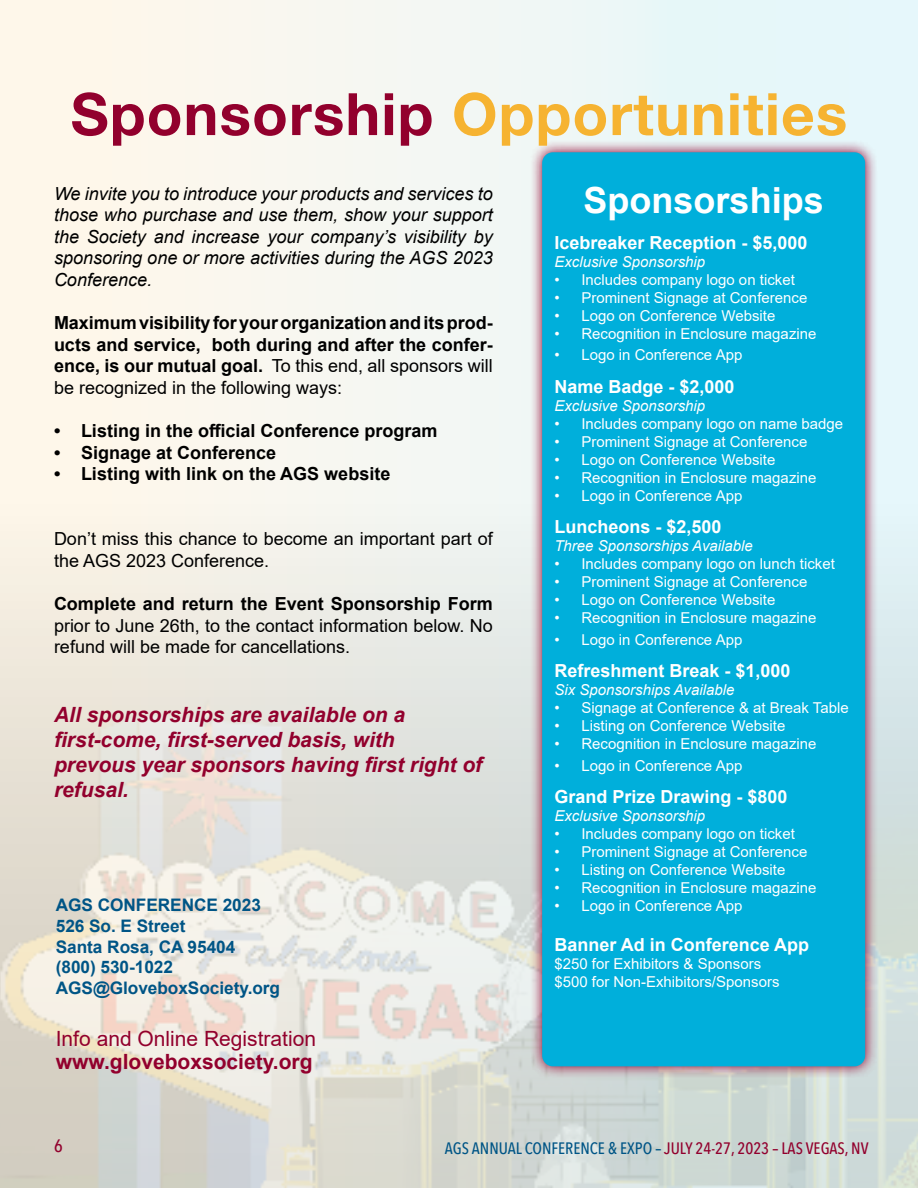
<style>
.page{position:relative;width:918px;height:1188px;background:#fff}
.page>*{position:absolute;margin:0;border:0;box-sizing:border-box;transform-origin:0 0}
.t1{font:700 58.5px "Helvetica Neue LT Pro";letter-spacing:.02em;color:#f6b331}
.t2{font:700 36px "Arial";color:#fff}
.t3{font:italic 700 21px/25.2px "Arial";color:#92002d}
.t4{font:21px "Arial";color:#92002d}
.t5{font:700 21px "Arial";color:#92002d}
.t6{font:700 18px/21.6px "Arial";color:#000;text-align:justify}
.t7{font:italic 18px/21.6px "Arial";color:#000;text-align:justify}
.t8{font:18px/21.6px "Arial";color:#000}
.t9{font:700 18px "Arial";color:#fff}
.t10{font:500 18px "Avenir Next Condensed";color:#92002d}
.t11{font:700 17.25px/20.7px "Arial";letter-spacing:-.005em;color:#005586}
.t12{font:500 16.5px "Avenir Next Condensed";color:#92002d}
.t13{font:15px/18px "Arial";color:#fff}
.t14{font:italic 15px "Arial";color:#fff}
.s1{color:#92002d}
.s2{font-weight:400}
.s3{color:#005586}
</style>
<div class="page">
<div style="left:0;top:0;width:918px;height:1188px;background:linear-gradient(to right,#fff7ea,#e2f7fd)"></div>
<img style="left:0;top:218px;width:918px;height:970px">
<svg style="left:530px;top:140px;width:348px;height:939px"></svg>
<div style="left:542px;top:152px;width:323px;height:914px;background:#00afdb;border-radius:11px"></div>
<h1 class="t1" style="left:71px;top:78px;width:778px"><span class="s1">Sponsorship</span> Opportunities</h1>
<p class="t7" style="left:54px;top:183px;width:440px">We invite you to introduce your products and services to those who purchase and use them, show your support the Society and increase your company’s visibility by sponsoring one or more activities during the AGS 2023<br>Conference.</p>
<p class="t6" style="left:54px;top:312px;width:440px">Maximum visibility for your organization and its prod&shy;ucts and service, both during and after the confer&shy;ence, is our mutual goal. <span class="s2">To this end, all sponsors will be recognized in the following ways:</span></p>
<p class="t6" style="left:54px;top:420px;width:385px">• Listing in the official Conference program</p>
<p class="t6" style="left:54px;top:442px;width:224px">• Signage at Conference</p>
<p class="t6" style="left:54px;top:464px;width:338px">• Listing with link on the AGS website</p>
<p class="t8" style="left:54px;top:528px;width:440px">Don’t miss this chance to become an important part of the AGS 2023 Conference.</p>
<p class="t6" style="left:54px;top:593px;width:440px">Complete and return the Event Sponsorship Form</p>
<p class="t8" style="left:54px;top:614px;width:440px">prior to June 26th, to the contact information below. No refund will be made for cancellations.</p>
<h3 class="t3" style="left:54px;top:702px;width:430px">All sponsorships are available on a first-come, first-served basis, with<br>prevous year sponsors having first right of refusal.</h3>
<p class="t11" style="left:56px;top:895px;width:226px">AGS CONFERENCE 2023<br>526 So. E Street<br>Santa Rosa, CA 95404<br>(800) 530-1022<br>AGS@GloveboxSociety.org</p>
<h3 class="t4" style="left:56px;top:1024px;width:262px">Info and Online Registration</h3>
<h3 class="t5" style="left:56px;top:1047px;width:258px">www.gloveboxsociety.org</h3>
<h2 class="t2" style="left:584px;top:175px;width:242px">Sponsorships</h2>
<p class="t9" style="left:554px;top:230px;width:255px">Icebreaker Reception - $5,000</p>
<p class="t14" style="left:554px;top:252px;width:152px">Exclusive Sponsorship</p>
<p class="t13" style="left:554px;top:270px;width:242px">• Includes company logo on ticket</p>
<p class="t13" style="left:554px;top:288px;width:254px">• Prominent Signage at Conference</p>
<p class="t13" style="left:554px;top:306px;width:223px">• Logo on Conference Website</p>
<p class="t13" style="left:554px;top:324px;width:264px">• Recognition in Enclosure magazine</p>
<p class="t13" style="left:554px;top:346px;width:189px">• Logo in Conference App</p>
<p class="t9" style="left:554px;top:374px;width:182px">Name Badge - $2,000</p>
<p class="t14" style="left:554px;top:396px;width:152px">Exclusive Sponsorship</p>
<p class="t13" style="left:554px;top:414px;width:290px">• Includes company logo on name badge</p>
<p class="t13" style="left:554px;top:432px;width:254px">• Prominent Signage at Conference</p>
<p class="t13" style="left:554px;top:450px;width:223px">• Logo on Conference Website</p>
<p class="t13" style="left:554px;top:468px;width:264px">• Recognition in Enclosure magazine</p>
<p class="t13" style="left:554px;top:486px;width:189px">• Logo in Conference App</p>
<p class="t9" style="left:554px;top:514px;width:169px">Luncheons - $2,500</p>
<p class="t14" style="left:554px;top:536px;width:200px">Three Sponsorships Available</p>
<p class="t13" style="left:554px;top:555px;width:282px">• Includes company logo on lunch ticket</p>
<p class="t13" style="left:554px;top:573px;width:254px">• Prominent Signage at Conference</p>
<p class="t13" style="left:554px;top:591px;width:223px">• Logo on Conference Website</p>
<p class="t13" style="left:554px;top:609px;width:264px">• Recognition in Enclosure magazine</p>
<p class="t13" style="left:554px;top:630px;width:189px">• Logo in Conference App</p>
<p class="t9" style="left:554px;top:658px;width:238px">Refreshment Break - $1,000</p>
<p class="t14" style="left:554px;top:680px;width:182px">Six Sponsorships Available</p>
<p class="t13" style="left:554px;top:699px;width:296px">• Signage at Conference &amp; at Break Table</p>
<p class="t13" style="left:554px;top:717px;width:233px">• Listing on Conference Website</p>
<p class="t13" style="left:554px;top:735px;width:264px">• Recognition in Enclosure magazine</p>
<p class="t13" style="left:554px;top:756px;width:189px">• Logo in Conference App</p>
<p class="t9" style="left:554px;top:784px;width:235px">Grand Prize Drawing - $800</p>
<p class="t14" style="left:554px;top:806px;width:152px">Exclusive Sponsorship</p>
<p class="t13" style="left:554px;top:825px;width:242px">• Includes company logo on ticket</p>
<p class="t13" style="left:554px;top:843px;width:254px">• Prominent Signage at Conference</p>
<p class="t13" style="left:554px;top:861px;width:233px">• Listing on Conference Website</p>
<p class="t13" style="left:554px;top:879px;width:264px">• Recognition in Enclosure magazine</p>
<p class="t13" style="left:554px;top:897px;width:189px">• Logo in Conference App</p>
<p class="t9" style="left:554px;top:932px;width:256px">Banner Ad in Conference App</p>
<p class="t13" style="left:554px;top:954px;width:227px">$250 for Exhibitors &amp; Sponsors $500 for Non-Exhibitors/Sponsors</p>
<p class="t10" style="left:54px;top:1135px;width:10px">6</p>
<p class="t12" style="left:445px;top:1139px;width:425px"><span class="s3">AGS ANNUAL CONFERENCE &amp; EXPO –</span> JULY 24-27, 2023 – LAS VEGAS, NV</p>
</div>
